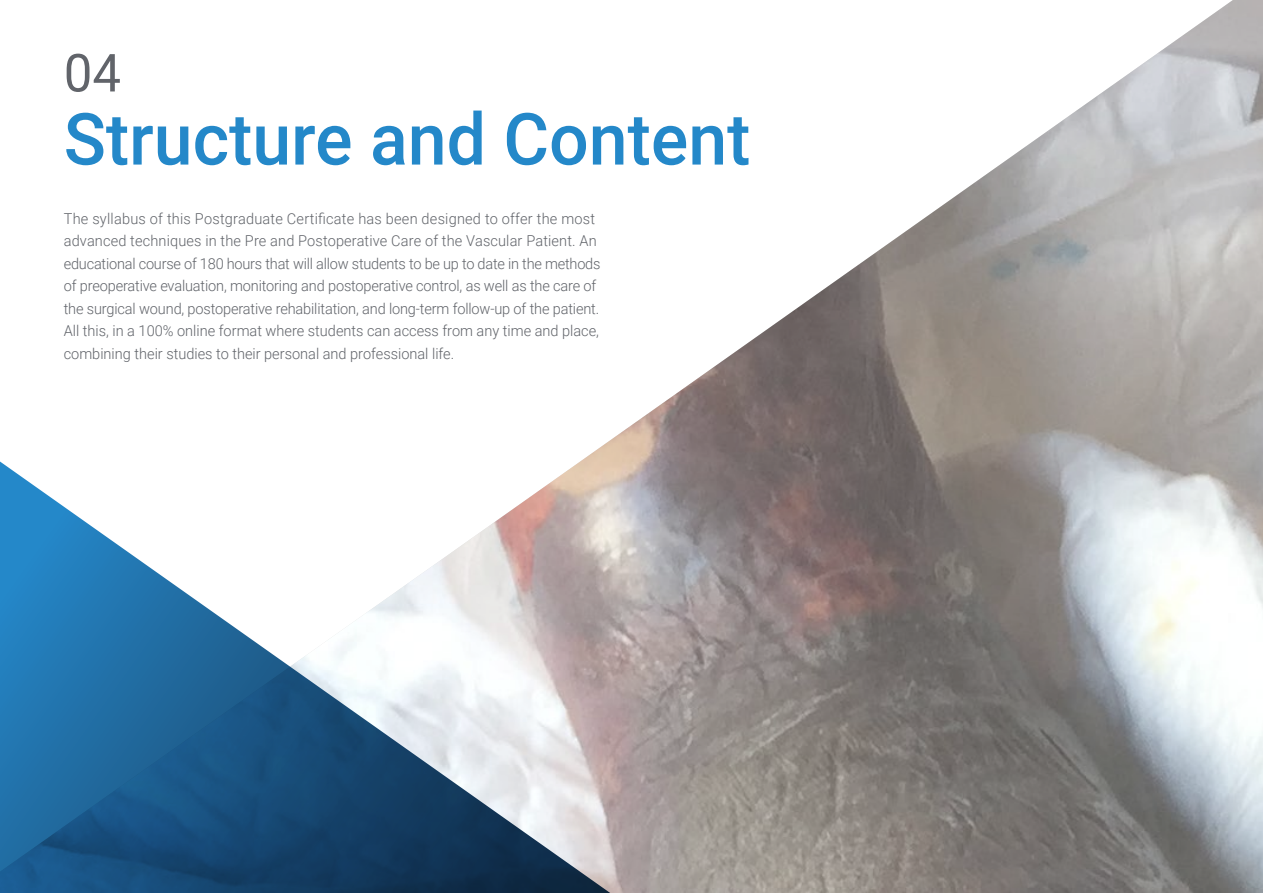
<style>
.page{position:relative;width:1263px;height:893px;background:#fff}
.page>*{position:absolute;margin:0;border:0;box-sizing:border-box;transform-origin:0 0}
.t1{font:500 72px "Roboto";color:#2488c9}
.t2{font:52.5px "Roboto";color:#61646a}
.t3{font:300 15px/22.5px "Roboto";color:#61646a}
</style>
<div class="page">
<img style="left:602px;top:0;width:661px;height:893px">
<svg style="left:0;top:446px;width:640px;height:447px"></svg>
<h2 class="t2" style="left:64px;top:36px;width:59px">04</h2>
<h1 class="t1" style="left:64px;top:89px;width:688px">Structure and Content</h1>
<p class="t3" style="left:64px;top:207px;width:538px">The syllabus of this Postgraduate Certificate has been designed to offer the most advanced techniques in the Pre and Postoperative Care of the Vascular Patient. An educational course of 180 hours that will allow students to be up to date in the methods of preoperative evaluation, monitoring and postoperative control, as well as the care of the surgical wound, postoperative rehabilitation, and long-term follow-up of the patient.<br>All this, in a 100% online format where students can access from any time and place, combining their studies to their personal and professional life.</p>
</div>
